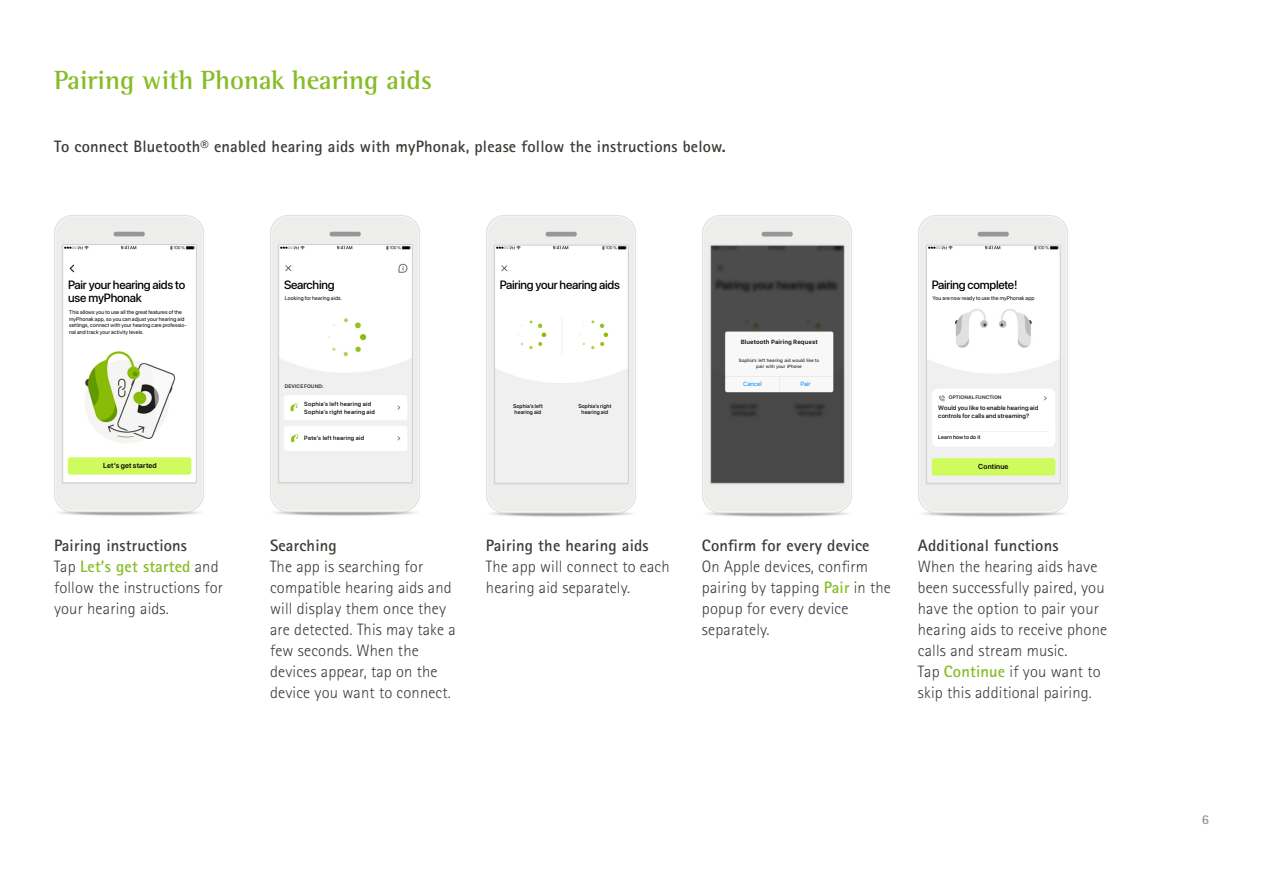
<style>
.page{position:relative;width:1263px;height:893px;background:#fff}
.page>*{position:absolute;margin:0;border:0;box-sizing:border-box;transform-origin:0 0}
.PHO_Subtitle1_18pt_L{font:700 27px "Rotis Semi Serif Pro";color:#86bc25}
.PHO_Bodycopy_11pt_Bl{font:300 16.5px/21px "Rotis Sans Serif Pro";letter-spacing:.01em;color:#3c3b35}
.PHO_Subtitle2_11pt_B{font:700 16.5px "Rotis Sans Serif Pro";letter-spacing:.01em;color:#3c3b35}
.t1{font:700 13.5px "Rotis Sans Serif Pro";color:#92918a}
.t2{font:500 12px/12.6px "SF Pro Display";letter-spacing:-.02em;color:#000}
.t3{font:600 7.2px "SF Pro Display";letter-spacing:.025em;color:#000}
.t4{font:500 6.3px/7.5px "SF Pro Display";letter-spacing:.025em;color:#000}
.t5{font:500 6px "SF Pro Display";letter-spacing:.045em;color:#000}
.t6{font:600 6px "SFUI Text";letter-spacing:.01em;color:#000}
.t7{font:6px "SFUI Text";letter-spacing:-.02em;color:#0084ff}
.t8{font:5.4px/6.4px "SF Pro Display";letter-spacing:.02em;color:#000}
.t9{font:500 5.4px/6.4px "SF Pro Display";letter-spacing:.025em;color:#000}
.t10{font:700 5.1px "SF Pro Display";letter-spacing:.02em;color:#3c3b35}
.t11{font:4.5px/6px "SFUI Text";letter-spacing:.01em;color:#000;text-align:center}
.s1{font-weight:700;color:#86bc25}
</style>
<div class="page">
<img style="left:54px;top:215px;width:150px;height:301px">
<img style="left:270px;top:215px;width:150px;height:301px">
<img style="left:486px;top:215px;width:150px;height:302px">
<img style="left:702px;top:215px;width:150px;height:302px">
<img style="left:918px;top:215px;width:150px;height:302px">
<img style="left:64px;top:246px;width:131px;height:235px">
<div style="left:62px;top:244px;width:135px;height:239px;border:1px solid #cfcfd1"></div>
<img style="left:280px;top:246px;width:131px;height:235px">
<div style="left:278px;top:244px;width:135px;height:239px;border:1px solid #cfcfd1"></div>
<img style="left:496px;top:247px;width:130px;height:235px">
<div style="left:494px;top:245px;width:134px;height:239px;border:1px solid #cfcfd1"></div>
<img style="left:712px;top:247px;width:130px;height:235px">
<div style="left:710px;top:245px;width:134px;height:239px;border:1px solid #cfcfd1"></div>
<img style="left:928px;top:247px;width:130px;height:235px">
<div style="left:926px;top:245px;width:134px;height:239px;border:1px solid #cfcfd1"></div>
<p class="PHO_Subtitle1_18pt_L" style="left:54px;top:63px;width:379px">Pairing with Phonak hearing aids</p>
<p class="PHO_Subtitle2_11pt_B" style="left:54px;top:136px;width:673px">To connect Bluetooth® enabled hearing aids with myPhonak, please follow the instructions below.</p>
<p class="t2" style="left:68px;top:279px;width:119px">Pair your hearing aids to use myPhonak</p>
<p class="t2" style="left:284px;top:279px;width:52px">Searching</p>
<p class="t2" style="left:500px;top:279px;width:122px">Pairing your hearing aids</p>
<p class="t2" style="left:932px;top:279px;width:87px">Pairing complete!</p>
<p class="t8" style="left:69px;top:309px;width:119px">This allows you to use all the great features of the myPhonak app, so you can adjust your hearing aid settings, connect with your hearing care professio&shy;nal and track your activity levels.</p>
<p class="t8" style="left:285px;top:295px;width:58px">Looking for hearing aids.</p>
<p class="t8" style="left:932px;top:295px;width:103px">You are now ready to use the myPhonak app</p>
<p class="t10" style="left:285px;top:383px;width:40px">DEVICE FOUND:</p>
<p class="t5" style="left:304px;top:401px;width:68px">Sophia’s left hearing aid</p>
<p class="t5" style="left:304px;top:408px;width:72px">Sophia’s right hearing aid</p>
<p class="t5" style="left:304px;top:434px;width:61px">Pete’s left hearing aid</p>
<p class="t9" style="left:513px;top:402px;width:31px">Sophia’s left hearing aid</p>
<p class="t9" style="left:578px;top:402px;width:35px;text-align:center">Sophia’s right hearing aid</p>
<p class="t6" style="left:741px;top:337px;width:79px">Bluetooth Pairing Request</p>
<p class="t7" style="left:743px;top:379px;width:20px">Cancel</p>
<p class="t7" style="left:800px;top:379px;width:12px">Pair</p>
<p class="t11" style="left:739px;top:358px;width:82px">Sophia’s left hearing aid would like to pair with your iPhone</p>
<p class="t10" style="left:949px;top:395px;width:54px">OPTIONAL FUNCTION</p>
<p class="t4" style="left:938px;top:404px;width:102px">Would you like to enable hearing aid controls for calls and streaming?</p>
<p class="t9" style="left:938px;top:434px;width:44px">Learn how to do it</p>
<p class="t3" style="left:103px;top:461px;width:55px">Let‘s get started</p>
<p class="t3" style="left:978px;top:462px;width:32px">Continue</p>
<p class="PHO_Subtitle2_11pt_B" style="left:54px;top:535px;width:134px">Pairing instructions</p>
<p class="PHO_Bodycopy_11pt_Bl" style="left:54px;top:556px;width:170px">Tap <span class="s1">Let’s get started</span> and follow the instructions for your hearing aids.</p>
<p class="PHO_Subtitle2_11pt_B" style="left:270px;top:535px;width:68px">Searching</p>
<p class="PHO_Bodycopy_11pt_Bl" style="left:270px;top:556px;width:187px">The app is searching for compatible hearing aids and will display them once they are detected. This may take a few seconds. When the devices appear, tap on the device you want to connect.</p>
<p class="PHO_Subtitle2_11pt_B" style="left:486px;top:535px;width:164px">Pairing the hearing aids</p>
<p class="PHO_Bodycopy_11pt_Bl" style="left:486px;top:556px;width:185px">The app will connect to each hearing aid separately.</p>
<p class="PHO_Subtitle2_11pt_B" style="left:702px;top:535px;width:169px">Confirm for every device</p>
<p class="PHO_Bodycopy_11pt_Bl" style="left:702px;top:556px;width:190px">On Apple devices, confirm pairing by tapping <span class="s1">Pair</span> in the popup for every device separately.</p>
<p class="PHO_Subtitle2_11pt_B" style="left:918px;top:535px;width:142px">Additional functions</p>
<p class="PHO_Bodycopy_11pt_Bl" style="left:918px;top:556px;width:191px">When the hearing aids have been successfully paired, you have the option to pair your hearing aids to receive phone calls and stream music.</p>
<p class="PHO_Bodycopy_11pt_Bl" style="left:918px;top:661px;width:184px">Tap <span class="s1">Continue</span> if you want to skip this additional pairing.</p>
<p class="t1" style="left:1202px;top:811px;width:9px">6</p>
</div>
